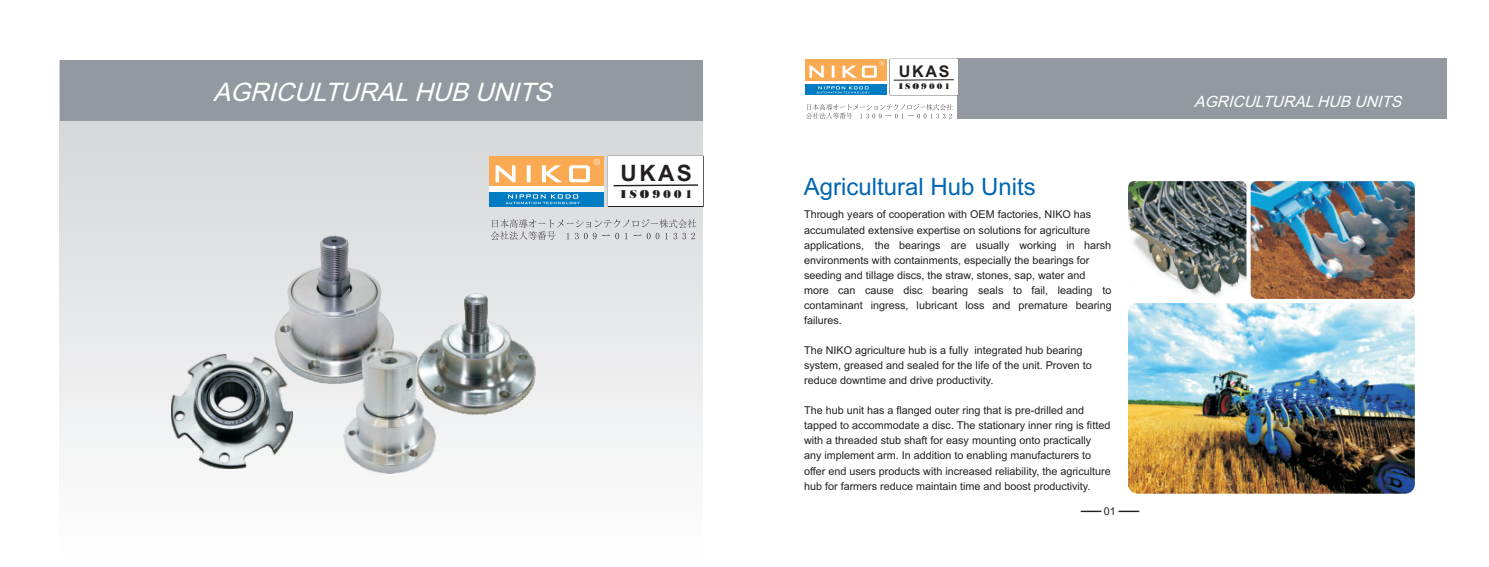
<style>
.page{position:relative;width:1489px;height:567px;background:#fff}
.page>*{position:absolute;margin:0;border:0;box-sizing:border-box;transform-origin:0 0}
.t1{font:italic 25.5px "Arial";color:#fff}
.t2{font:24px "Arial";color:#0166b3}
.t3{font:700 22.5px "Arial";color:#231f20}
.t4{font:700 16px "Arial";color:#231f20}
.t5{font:italic 15.5px "Arial";color:#fff}
.t6{font:700 12px "Bodoni MT Black";letter-spacing:.24em;color:#231f20}
.t7{font:10.75px/15px "Arial";color:#231f20}
.t8{font:700 8.5px "Bodoni MT Black";letter-spacing:.24em;color:#231f20}
</style>
<div class="page">
<div style="left:957px;top:59px;width:489px;height:60px;background:#9499a1"></div>
<img style="left:1127px;top:181px;width:119px;height:118px;border-radius:6px">
<img style="left:1250px;top:181px;width:164px;height:118px;border-radius:6px">
<img style="left:1127px;top:303px;width:287px;height:191px;border-radius:10px">
<svg style="left:1080px;top:511px;width:21px;height:1px"></svg>
<svg style="left:1118px;top:511px;width:21px;height:1px"></svg>
<svg style="left:60px;top:121px;width:642px;height:337px"></svg>
<img style="left:262px;top:226px;width:149px;height:171px">
<div style="left:60px;top:61px;width:642px;height:60px;background:#9499a1"></div>
<img style="left:171px;top:354px;width:122px;height:115px">
<img style="left:413px;top:293px;width:125px;height:128px">
<img style="left:330px;top:340px;width:117px;height:134px">
<svg style="left:490px;top:219px;width:206px;height:21px;background:#cecfd1"></svg>
<div style="left:489px;top:156px;width:115px;height:50px;background:#fff"></div>
<div style="left:489px;top:192px;width:115px;height:15px;background:#007cc2"></div>
<div style="left:489px;top:156px;width:115px;height:30px;background:#f9aa53"></div>
<svg style="left:495px;top:159px;width:105px;height:23px"></svg>
<svg style="left:505px;top:194px;width:75px;height:10px"></svg>
<div style="left:608px;top:156px;width:95px;height:50px;background:#fff"></div>
<hr style="left:613px;top:184px;width:85px;height:2px;background:#231f20">
<svg style="left:806px;top:104px;width:146px;height:15px"></svg>
<div style="left:805px;top:59px;width:81px;height:36px;background:linear-gradient(to right,#fff,#fff)"></div>
<svg style="left:805px;top:85px;width:81px;height:10px"></svg>
<div style="left:805px;top:59px;width:81px;height:21px;background:#f9aa53"></div>
<svg style="left:809px;top:61px;width:75px;height:17px"></svg>
<svg style="left:816px;top:86px;width:53px;height:7px"></svg>
<hr style="left:893px;top:79px;width:60px;height:2px;background:#231f20">
<h1 class="t1" style="left:213px;top:83px;width:346px">AGRICULTURALHUB UNITS</h1>
<h3 class="t3" style="left:620px;top:164px;width:73px">UKAS</h3>
<p class="t6" style="left:620px;top:190px;width:73px">ISO9001</p>
<h3 class="t4" style="left:898px;top:65px;width:52px">UKAS</h3>
<p class="t8" style="left:898px;top:83px;width:53px">ISO9001</p>
<h2 class="t2" style="left:803px;top:177px;width:233px">Agricultural Hub Units</h2>
<p class="t7" style="left:804px;top:208px;width:309px">Through years of cooperation with OEM factories, NIKO has accumulated extensive expertise on solutions for agriculture applications, the bearings are usually working in harsh environments with containments, especially the bearings for seeding and tillage discs, the straw, stones, sap, water and more can cause disc bearing seals to fail, leading to contaminant ingress, lubricant loss and premature bearing failures.</p>
<p class="t7" style="left:804px;top:344px;width:289px">The NIKO agriculture hub is a fully integrated hub bearing system, greased and sealed for the life of the unit. Proven to reduce downtime and drive productivity.</p>
<p class="t7" style="left:804px;top:404px;width:308px">The hub unit has a flanged outer ring that is pre-drilled and tapped to accommodate a disc. The stationary inner ring is fitted with a threaded stub shaft for easy mounting onto practically any implement arm. In addition to enabling manufacturers to offer end users products with increased reliability, the agriculture hub for farmers reduce maintain time and boost productivity.</p>
<p class="t7" style="left:1103px;top:505px;width:13px">01</p>
<h3 class="t5" style="left:1194px;top:96px;width:212px">AGRICULTURALHUB UNITS</h3>
</div>
